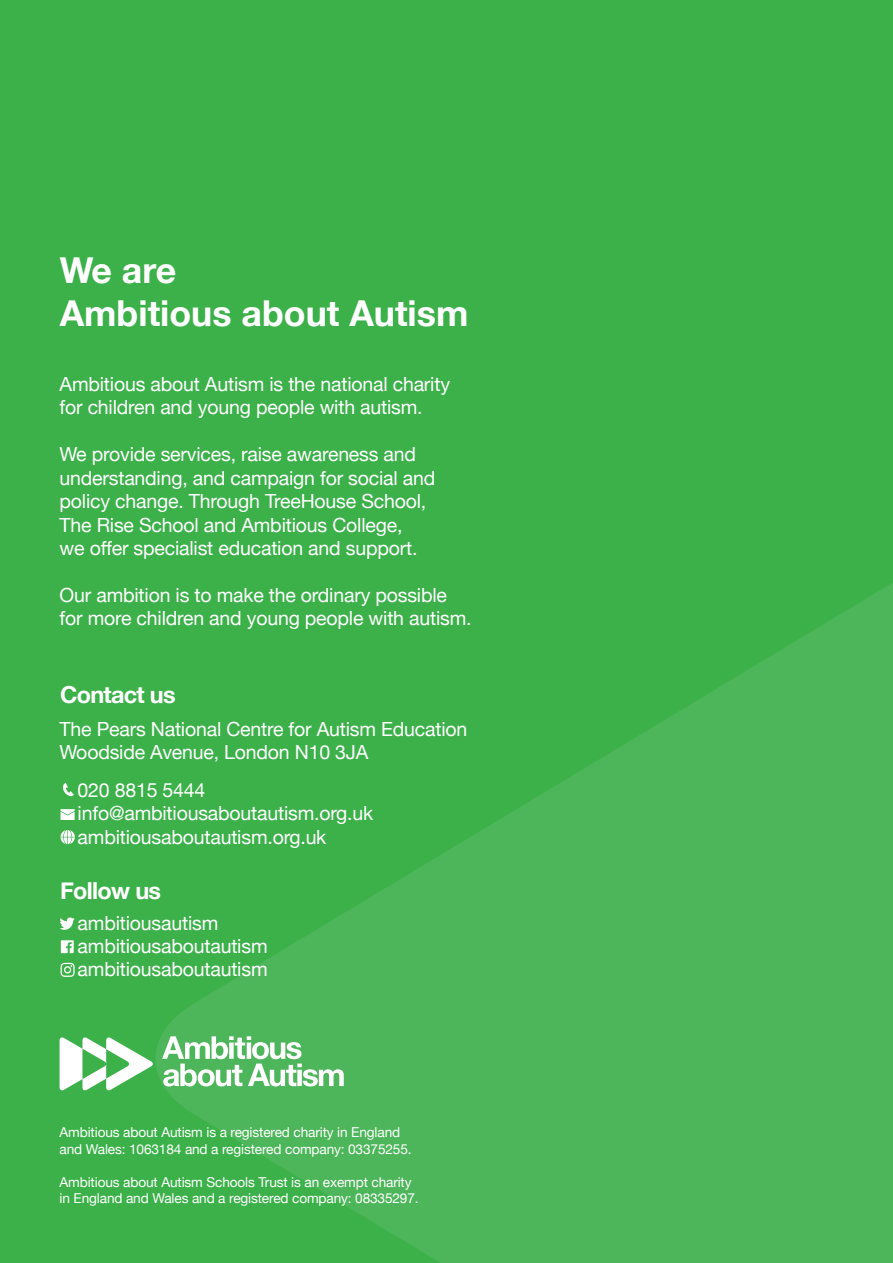
<style>
.page{position:relative;width:893px;height:1263px;background:#3cb14a}
.page>*{position:absolute;margin:0;border:0;box-sizing:border-box;transform-origin:0 0}
.t1{font:700 35.7px/42.9px "Helvetica Neue";color:#fff}
.t2{font:700 23.4px "Helvetica Neue";letter-spacing:-.03em;color:#fff}
.t3{font:19.5px/23.4px "Helvetica Neue";letter-spacing:-.01em;color:#fff}
.t4{font:13.65px/16.4px "Helvetica Neue";letter-spacing:-.01em;color:#fff}
</style>
<div class="page">
<svg style="left:156px;top:583px;width:737px;height:680px;fill:#4db55a"></svg>
<svg style="left:63px;top:783px;width:11px;height:13px"></svg>
<svg style="left:61px;top:809px;width:14px;height:11px"></svg>
<svg style="left:60px;top:830px;width:15px;height:14px"></svg>
<svg style="left:60px;top:917px;width:15px;height:13px"></svg>
<svg style="left:61px;top:940px;width:13px;height:13px"></svg>
<svg style="left:61px;top:963px;width:14px;height:14px"></svg>
<svg style="left:60px;top:1037px;width:93px;height:54px"></svg>
<svg style="left:162px;top:1036px;width:182px;height:50px;background:#8dcf95"></svg>
<h1 class="t1" style="left:60px;top:250px;width:410px">We are<br>Ambitious about Autism</h1>
<p class="t3" style="left:60px;top:373px;width:392px">Ambitious about Autism is the national charity for children and young people with autism.</p>
<p class="t3" style="left:60px;top:444px;width:377px">We provide services, raise awareness and understanding, and campaign for social and policy change. Through TreeHouse School, The Rise School and Ambitious College,<br>we offer specialist education and support.</p>
<p class="t3" style="left:60px;top:584px;width:414px">Our ambition is to make the ordinary possible for more children and young people with autism.</p>
<p class="t2" style="left:60px;top:676px;width:117px">Contact us</p>
<p class="t3" style="left:60px;top:718px;width:409px">The Pears National Centre for Autism Education<br>Woodside Avenue, London N10 3JA</p>
<p class="t3" style="left:78px;top:779px;width:297px">020 8815 5444 info@ambitiousaboutautism.org.uk ambitiousaboutautism.org.uk</p>
<p class="t2" style="left:60px;top:873px;width:102px">Follow us</p>
<p class="t3" style="left:78px;top:912px;width:192px">ambitiousautism ambitiousaboutautism ambitiousaboutautism</p>
<p class="t4" style="left:60px;top:1125px;width:354px">Ambitious about Autism is a registered charity in England and Wales: 1063184 and a registered company: 03375255.</p>
<p class="t4" style="left:60px;top:1174px;width:361px">Ambitious about Autism Schools Trust is an exempt charity in England and Wales and a registered company: 08335297.</p>
</div>
